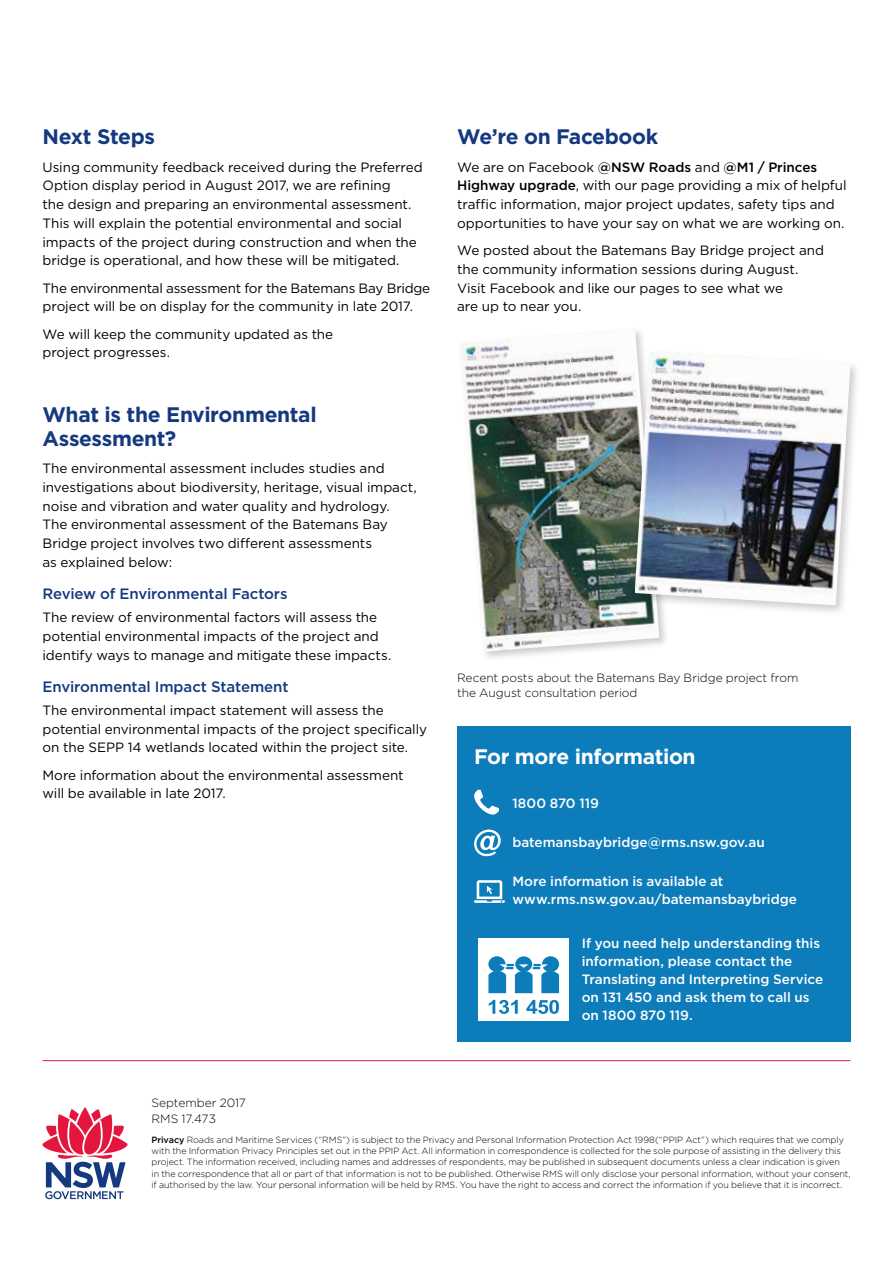
<style>
.page{position:relative;width:893px;height:1263px;background:#fff}
.page>*{position:absolute;margin:0;border:0;box-sizing:border-box;transform-origin:0 0}
.t1{font:700 21px/24px "Gotham";letter-spacing:-.02em;color:#15397f}
.t2{font:700 21px "Gotham";letter-spacing:-.015em;color:#fff}
.t3{font:500 15px "Gotham";letter-spacing:-.005em;color:#15397f}
.t4{font:13.5px/18.8px "Gotham";letter-spacing:-.005em;color:#000}
.t5{font:500 13.5px/18px "Gotham";color:#fff}
.t6{font:300 12px/15.8px "Gotham";letter-spacing:-.005em;color:#000}
.t7{font:300 9px/11.2px "Gotham";letter-spacing:-.005em;color:#000}
.s1{font-weight:500}
</style>
<div class="page">
<hr style="left:43px;top:1060px;width:807px;height:1px;background:#e3173e">
<svg style="left:43px;top:1107px;width:84px;height:92px"></svg>
<div style="left:457px;top:726px;width:393px;height:200px;background:#0d7cba"></div>
<svg style="left:474px;top:790px;width:25px;height:25px"></svg>
<svg style="left:474px;top:829px;width:27px;height:27px"></svg>
<svg style="left:474px;top:880px;width:31px;height:23px"></svg>
<div style="left:457px;top:915px;width:393px;height:127px;background:#0d7cba"></div>
<div style="left:478px;top:938px;width:91px;height:83px;background:#fff"></div>
<svg style="left:488px;top:956px;width:71px;height:37px"></svg>
<svg style="left:489px;top:1000px;width:29px;height:14px"></svg>
<svg style="left:526px;top:1000px;width:33px;height:14px"></svg>
<div style="left:457px;top:327px;width:212px;height:334px;background:#000;opacity:.2"></div>
<img style="left:460px;top:330px;width:199px;height:322px">
<div style="left:631px;top:349px;width:231px;height:267px;background:#000;opacity:.2"></div>
<img style="left:635px;top:352px;width:215px;height:253px">
<h1 class="t1" style="left:43px;top:125px;width:114px">Next Steps</h1>
<p class="t4" style="left:43px;top:157px;width:382px">Using community feedback received during the Preferred Option display period in August 2017, we are refining<br>the design and preparing an environmental assessment.<br>This will explain the potential environmental and social impacts of the project during construction and when the bridge is operational, and how these will be mitigated.</p>
<p class="t4" style="left:43px;top:278px;width:389px">The environmental assessment for the Batemans Bay Bridge project will be on display for the community in late 2017.</p>
<p class="t4" style="left:43px;top:324px;width:292px">We will keep the community updated as the project progresses.</p>
<h1 class="t1" style="left:43px;top:402px;width:276px">What is the Environmental<br>Assessment?</h1>
<p class="t4" style="left:43px;top:458px;width:376px">The environmental assessment includes studies and investigations about biodiversity, heritage, visual impact, noise and vibration and water quality and hydrology.<br>The environmental assessment of the Batemans Bay Bridge project involves two different assessments<br>as explained below:</p>
<p class="t3" style="left:43px;top:584px;width:247px">Review of Environmental Factors</p>
<p class="t4" style="left:43px;top:608px;width:350px">The review of environmental factors will assess the potential environmental impacts of the project and identify ways to manage and mitigate these impacts.</p>
<p class="t3" style="left:43px;top:677px;width:248px">Environmental Impact Statement</p>
<p class="t4" style="left:43px;top:700px;width:386px">The environmental impact statement will assess the potential environmental impacts of the project specifically on the SEPP 14 wetlands located within the project site.</p>
<p class="t4" style="left:43px;top:765px;width:363px">More information about the environmental assessment will be available in late 2017.</p>
<h1 class="t1" style="left:457px;top:125px;width:203px">We’re on Facebook</h1>
<p class="t4" style="left:457px;top:157px;width:391px">We are on Facebook <span class="s1">@NSW Roads</span> and <span class="s1">@M1 / Princes Highway upgrade</span>, with our page providing a mix of helpful traffic information, major project updates, safety tips and opportunities to have your say on what we are working on.</p>
<p class="t4" style="left:457px;top:241px;width:369px">We posted about the Batemans Bay Bridge project and the community information sessions during August.<br>Visit Facebook and like our pages to see what we<br>are up to near you.</p>
<p class="t6" style="left:457px;top:669px;width:343px">Recent posts about the Batemans Bay Bridge project from the August consultation period</p>
<h1 class="t2" style="left:474px;top:743px;width:223px">For more information</h1>
<p class="t5" style="left:512px;top:794px;width:88px">1800 870 119</p>
<p class="t5" style="left:512px;top:833px;width:254px">batemansbaybridge@rms.nsw.gov.au</p>
<p class="t5" style="left:512px;top:872px;width:286px">More information is available at www.rms.nsw.gov.au/batemansbaybridge</p>
<p class="t5" style="left:582px;top:934px;width:243px">If you need help understanding this information, please contact the<br>Translating and Interpreting Service on 131 450 and ask them to call us on 1800 870 119.</p>
<p class="t6" style="left:152px;top:1094px;width:96px">September 2017<br>RMS 17.473</p>
<p class="t7" style="left:152px;top:1134px;width:700px"><span class="s1">Privacy</span> Roads and Maritime Services (“RMS”) is subject to the Privacy and Personal Information Protection Act 1998(“PPIP Act”) which requires that we comply with the Information Privacy Principles set out in the PPIP Act. All information in correspondence is collected for the sole purpose of assisting in the delivery this project. The information received, including names and addresses of respondents, may be published in subsequent documents unless a clear indication is given<br>in the correspondence that all or part of that information is not to be published. Otherwise RMS will only disclose your personal information, without your consent, if authorised by the law. Your personal information will be held by RMS. You have the right to access and correct the information if you believe that it is incorrect.</p>
</div>
